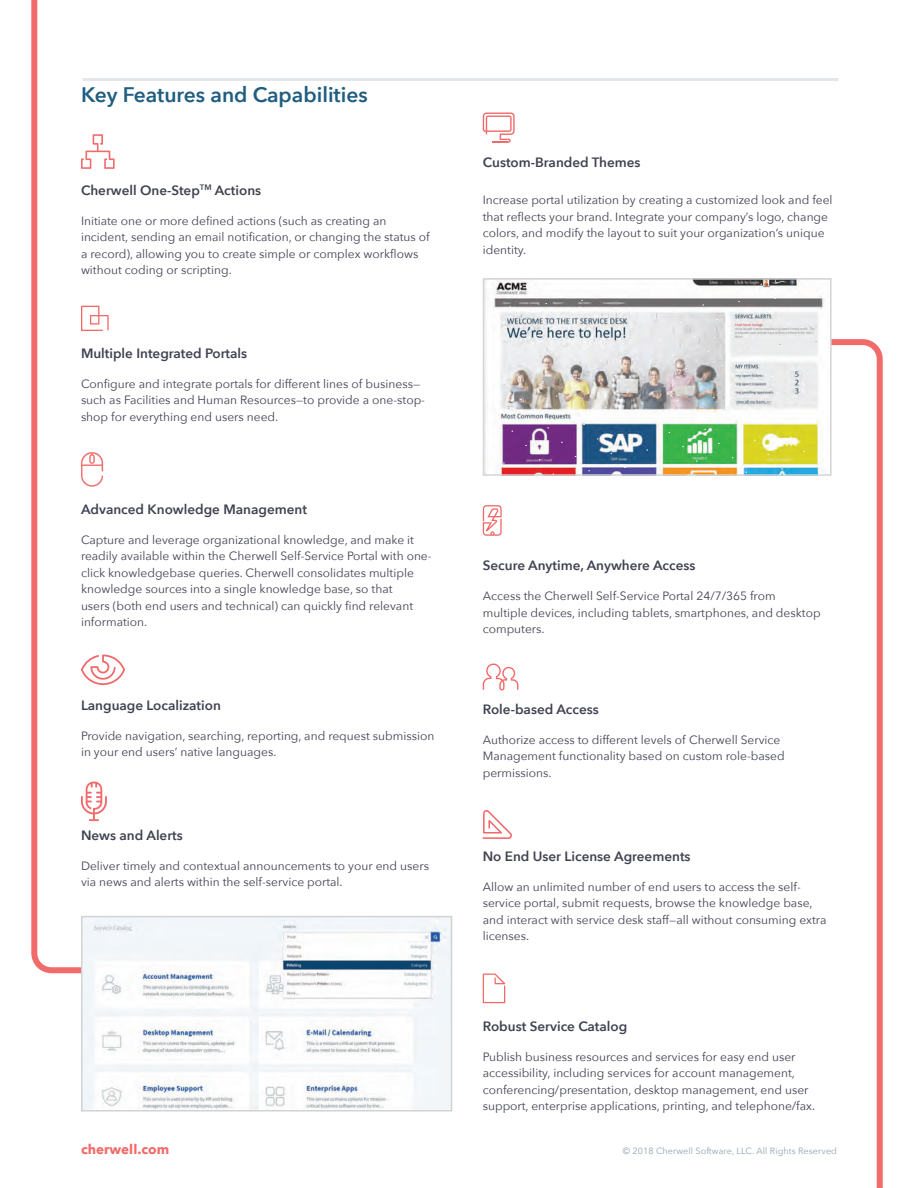
<style>
.page{position:relative;width:918px;height:1188px;background:#fff}
.page>*{position:absolute;margin:0;border:0;box-sizing:border-box;transform-origin:0 0}
.Text__H2{font:600 21px "Avenir Next";color:#1f5d81}
.Text__H4{font:600 13.5px "Avenir Next";color:#404251}
.t1{font:700 13.5px "Avenir Next";color:#f16a6a}
.Text__Body{font:12px/16.5px "Avenir Next";color:#404251}
.Text__H4-2{font:12px/16.5px "Avenir Next";color:#404251}
.t2{font:9px "Avenir Next";letter-spacing:.01em;color:#90a3ad}
</style>
<div class="page">
<svg style="left:31px;top:0;width:76px;height:974px"></svg>
<svg style="left:832px;top:339px;width:51px;height:849px"></svg>
<hr style="left:82px;top:78px;width:756px;height:3px;background:#e4e7e9">
<img style="left:84px;top:919px;width:365px;height:190px">
<div style="left:81px;top:916px;width:371px;height:196px;border:2px solid #d1d2d4"></div>
<img style="left:486px;top:281px;width:339px;height:192px">
<div style="left:483px;top:278px;width:349px;height:198px;border:2px solid #d4d5d7"></div>
<svg style="left:483px;top:505px;width:19px;height:31px"></svg>
<svg style="left:81px;top:306px;width:28px;height:25px"></svg>
<svg style="left:483px;top:112px;width:32px;height:31px"></svg>
<svg style="left:483px;top:810px;width:29px;height:29px"></svg>
<svg style="left:81px;top:134px;width:34px;height:35px"></svg>
<svg style="left:81px;top:782px;width:26px;height:39px"></svg>
<svg style="left:483px;top:663px;width:35px;height:27px"></svg>
<svg style="left:81px;top:452px;width:22px;height:35px"></svg>
<svg style="left:483px;top:974px;width:22px;height:29px"></svg>
<svg style="left:81px;top:655px;width:44px;height:30px"></svg>
<p class="Text__H2" style="left:81px;top:77px;width:288px">Key Features and Capabilities</p>
<p class="Text__H4" style="left:81px;top:178px;width:182px">Cherwell One-Step<sup>TM</sup> Actions</p>
<p class="Text__Body" style="left:81px;top:212px;width:350px">Initiate one or more defined actions (such as creating an incident, sending an email notification, or changing the status of a record), allowing you to create simple or complex workflows without coding or scripting.</p>
<p class="Text__H4" style="left:81px;top:341px;width:168px">Multiple Integrated Portals</p>
<p class="Text__Body" style="left:81px;top:375px;width:346px">Configure and integrate portals for different lines of business— such as Facilities and Human Resources—to provide a one-stop&shy;shop for everything end users need.</p>
<p class="Text__H4" style="left:81px;top:498px;width:228px">Advanced Knowledge Management</p>
<p class="Text__Body" style="left:81px;top:531px;width:352px">Capture and leverage organizational knowledge, and make it readily available within the Cherwell Self-Service Portal with one&shy;click knowledgebase queries. Cherwell consolidates multiple knowledge sources into a single knowledge base, so that<br>users (both end users and technical) can quickly find relevant information.</p>
<p class="Text__H4" style="left:81px;top:694px;width:141px">Language Localization</p>
<p class="Text__Body" style="left:81px;top:727px;width:355px">Provide navigation, searching, reporting, and request submission in your end users’ native languages.</p>
<p class="Text__H4" style="left:81px;top:823px;width:103px">News and Alerts</p>
<p class="Text__Body" style="left:81px;top:857px;width:350px">Deliver timely and contextual announcements to your end users via news and alerts within the self-service portal.</p>
<p class="Text__H4" style="left:483px;top:151px;width:159px">Custom-Branded Themes</p>
<p class="Text__H4-2" style="left:483px;top:191px;width:351px">Increase portal utilization by creating a customized look and feel that reflects your brand. Integrate your company’s logo, change colors, and modify the layout to suit your organization’s unique identity.</p>
<p class="Text__H4" style="left:483px;top:554px;width:214px">Secure Anytime, Anywhere Access</p>
<p class="Text__Body" style="left:483px;top:587px;width:339px">Access the Cherwell Self-Service Portal 24/7/365 from multiple devices, including tablets, smartphones, and desktop computers.</p>
<p class="Text__H4" style="left:483px;top:698px;width:118px">Role-based Access</p>
<p class="Text__Body" style="left:483px;top:731px;width:304px">Authorize access to different levels of Cherwell Service<br>Management functionality based on custom role-based permissions.</p>
<p class="Text__H4" style="left:483px;top:844px;width:209px">No End User License Agreements</p>
<p class="Text__Body" style="left:483px;top:878px;width:345px">Allow an unlimited number of end users to access the self&shy;service portal, submit requests, browse the knowledge base, and interact with service desk staff—all without consuming extra licenses.</p>
<p class="Text__H4" style="left:483px;top:1014px;width:146px">Robust Service Catalog</p>
<p class="Text__Body" style="left:483px;top:1048px;width:334px">Publish business resources and services for easy end user accessibility, including services for account management, conferencing/presentation, desktop management, end user support, enterprise applications, printing, and telephone/fax.</p>
<p class="t1" style="left:81px;top:1138px;width:90px">cherwell.com</p>
<p class="t2" style="left:623px;top:1143px;width:216px">© 2018 Cherwell Software, LLC. All Rights Reserved</p>
</div>
